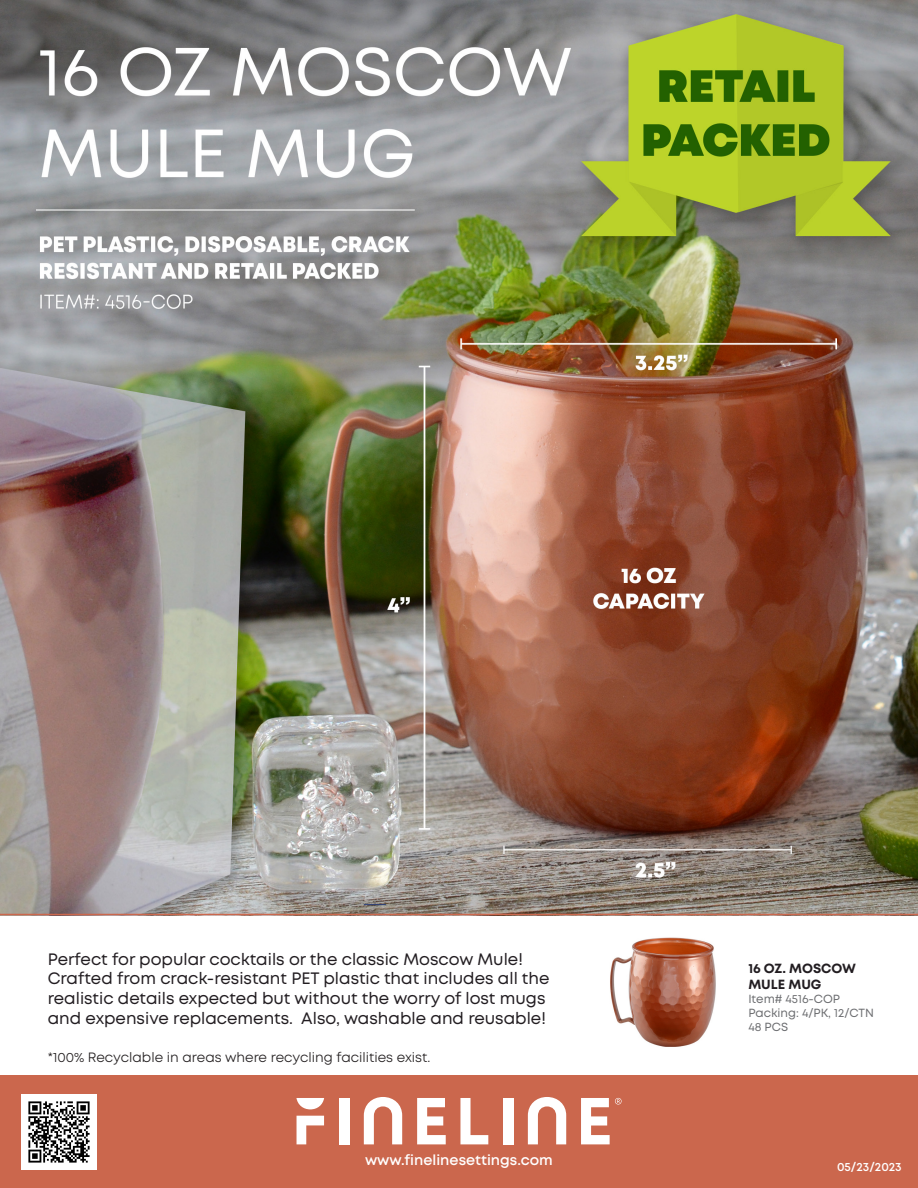
<style>
.page{position:relative;width:918px;height:1188px;background:#fff}
.page>*{position:absolute;margin:0;border:0;box-sizing:border-box;transform-origin:0 0}
.t1{font:16.5px/19.8px "Mont";color:#221d21}
.t2{font:600 14.4px "Mont";color:#fff}
.t3{font:13.5px "Mont";color:#231f20}
.description{font:700 13.35px/15.9px "Mont";color:#221d21}
.t4{font:600 12px "Mont";color:#fff}
.t5{font:11.85px/14.2px "Mont";color:#6c6d70}
</style>
<div class="page">
<img style="left:0;top:1px;width:918px;height:913px">
<div style="left:0;top:1076px;width:918px;height:112px;background:#cb674d"></div>
<svg style="left:364px;top:1097px;width:38px;height:47px"></svg>
<svg style="left:417px;top:1098px;width:29px;height:46px"></svg>
<svg style="left:460px;top:1098px;width:28px;height:46px"></svg>
<div style="left:503px;top:1098px;width:10px;height:46px;background:#fff"></div>
<svg style="left:528px;top:1097px;width:38px;height:47px"></svg>
<svg style="left:296px;top:1098px;width:28px;height:11px"></svg>
<svg style="left:297px;top:1116px;width:27px;height:28px"></svg>
<svg style="left:581px;top:1098px;width:41px;height:46px"></svg>
<div style="left:339px;top:1098px;width:10px;height:46px;background:#fff"></div>
<img style="left:21px;top:1094px;width:76px;height:76px">
<hr style="left:0;top:914px;width:918px;height:1px;background:#cb674d">
<svg style="left:364px;top:904px;width:22px;height:1px"></svg>
<img style="left:610px;top:937px;width:106px;height:110px">
<p class="t1" style="left:48px;top:949px;width:503px">Perfect for popular cocktails or the classic Moscow Mule!<br>Crafted from crack-resistant PET plastic that includes all the realistic details expected but without the worry of lost mugs and expensive replacements. Also, washable and reusable!</p>
<p class="t3" style="left:48px;top:1049px;width:384px">*100% Recyclable in areas where recycling facilities exist.</p>
<p class="description" style="left:748px;top:960px;width:109px">16 OZ. MOSCOW<br>MULE MUG</p>
<p class="t5" style="left:748px;top:992px;width:93px">Item# 4516-COP</p>
<p class="t5" style="left:748px;top:1006px;width:127px">Packing: 4/PK, 12/CTN<br>48 PCS</p>
<p class="t2" style="left:365px;top:1150px;width:189px">www.finelinesettings.com</p>
<p class="t4" style="left:837px;top:1159px;width:66px">05/23/2023</p>
</div>
